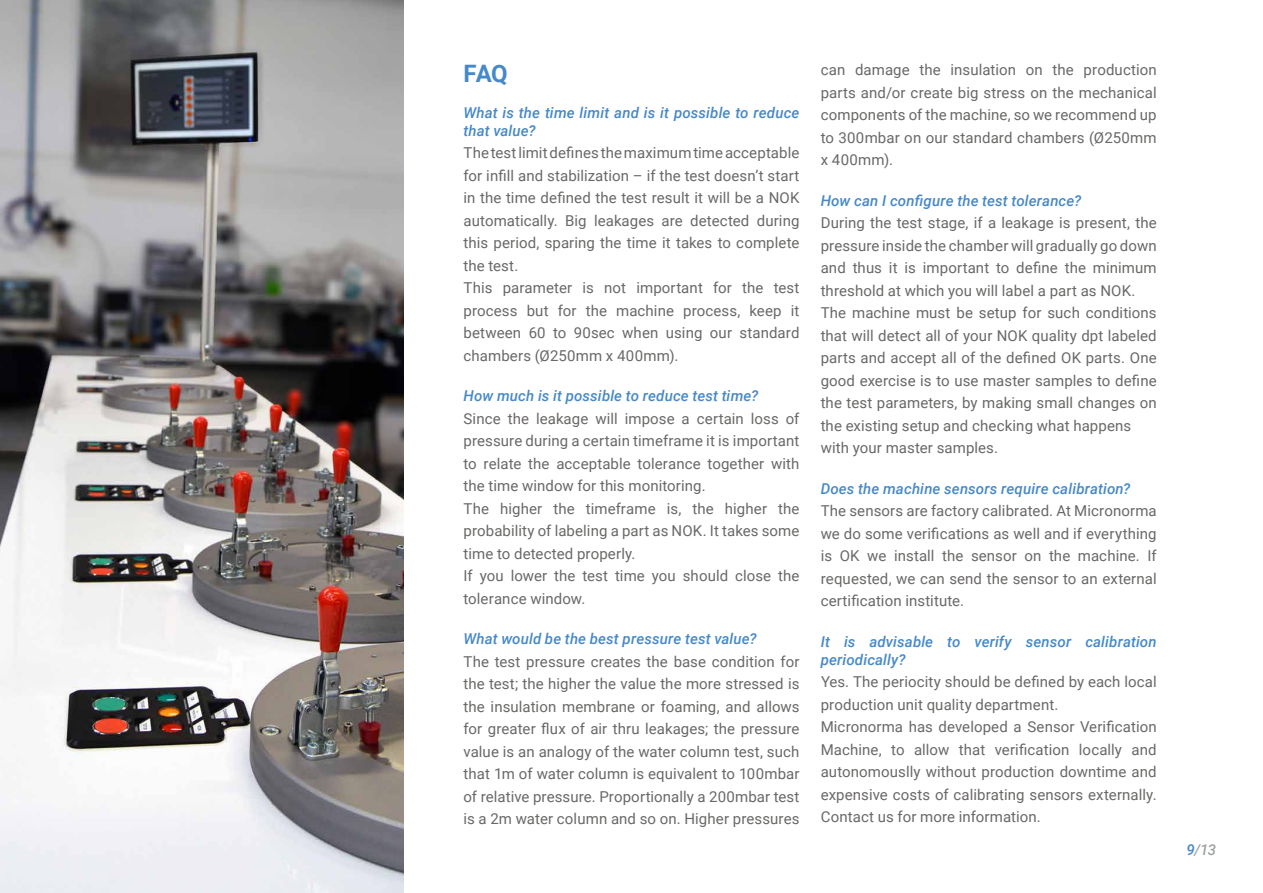
<style>
.page{position:relative;width:1263px;height:893px;background:#fff}
.page>*{position:absolute;margin:0;border:0;box-sizing:border-box;transform-origin:0 0}
.t1{font:700 24px "Roboto";color:#4689c8}
.t2{font:15px/22.5px "Roboto";letter-spacing:.005em;color:#696867}
.t3{font:italic 500 15px/18px "Roboto";letter-spacing:.01em;color:#4689c8}
.t4{font:italic 500 15px "Roboto";color:#9fa2a3}
.s1{color:#4689c8}
</style>
<div class="page">
<img style="left:0;top:0;width:403px;height:893px">
<h1 class="t1" style="left:463px;top:56px;width:46px">FAQ</h1>
<p class="t3" style="left:463px;top:103px;width:337px">What is the time limit and is it possible to reduce that value?</p>
<p class="t2" style="left:463px;top:141px;width:337px">The test limit defines the maximum time acceptable for infill and stabilization – if the test doesn’t start in the time defined the test result it will be a NOK automatically. Big leakages are detected during this period, sparing the time it takes to complete the test.<br>This parameter is not important for the test process but for the machine process, keep it between 60 to 90sec when using our standard chambers (Ø250mm x 400mm).</p>
<p class="t3" style="left:463px;top:386px;width:296px">How much is it possible to reduce test time?</p>
<p class="t2" style="left:463px;top:407px;width:337px">Since the leakage will impose a certain loss of pressure during a certain timeframe it is important to relate the acceptable tolerance together with the time window for this monitoring.<br>The higher the timeframe is, the higher the probability of labeling a part as NOK. It takes some time to detected properly.<br>If you lower the test time you should close the tolerance window.</p>
<p class="t3" style="left:463px;top:629px;width:294px">What would be the best pressure test value?</p>
<p class="t2" style="left:463px;top:650px;width:337px;text-align:justify">The test pressure creates the base condition for the test; the higher the value the more stressed is the insulation membrane or foaming, and allows for greater flux of air thru leakages; the pressure value is an analogy of the water column test, such that 1m of water column is equivalent to 100mbar of relative pressure. Proportionally a 200mbar test is a 2m water column and so on. Higher pressures</p>
<p class="t2" style="left:821px;top:58px;width:337px;text-align:justify">can damage the insulation on the production parts and/or create big stress on the mechanical components of the machine, so we recommend up to 300mbar on our standard chambers (Ø250mm x 400mm).</p>
<p class="t3" style="left:821px;top:191px;width:262px">How can I configure the test tolerance?</p>
<p class="t2" style="left:821px;top:211px;width:337px">During the test stage, if a leakage is present, the pressure inside the chamber will gradually go down and thus it is important to define the minimum threshold at which you will label a part as NOK.<br>The machine must be setup for such conditions that will detect all of your NOK quality dpt labeled parts and accept all of the defined OK parts. One good exercise is to use master samples to define the test parameters, by making small changes on the existing setup and checking what happens with your master samples.</p>
<p class="t3" style="left:821px;top:479px;width:311px">Does the machine sensors require calibration?</p>
<p class="t2" style="left:821px;top:499px;width:337px;text-align:justify">The sensors are factory calibrated. At Micronorma we do some verifications as well and if everything is OK we install the sensor on the machine. If requested, we can send the sensor to an external certification institute.</p>
<p class="t3" style="left:821px;top:632px;width:337px">It is advisable to verify sensor calibration periodically?</p>
<p class="t2" style="left:821px;top:670px;width:337px">Yes. The periocity should be defined by each local production unit quality department.<br>Micronorma has developed a Sensor Verification Machine, to allow that verification locally and autonomouslly without production downtime and expensive costs of calibrating sensors externally.<br>Contact us for more information.</p>
<p class="t4" style="left:1186px;top:839px;width:31px"><span class="s1">9</span>/13</p>
</div>
